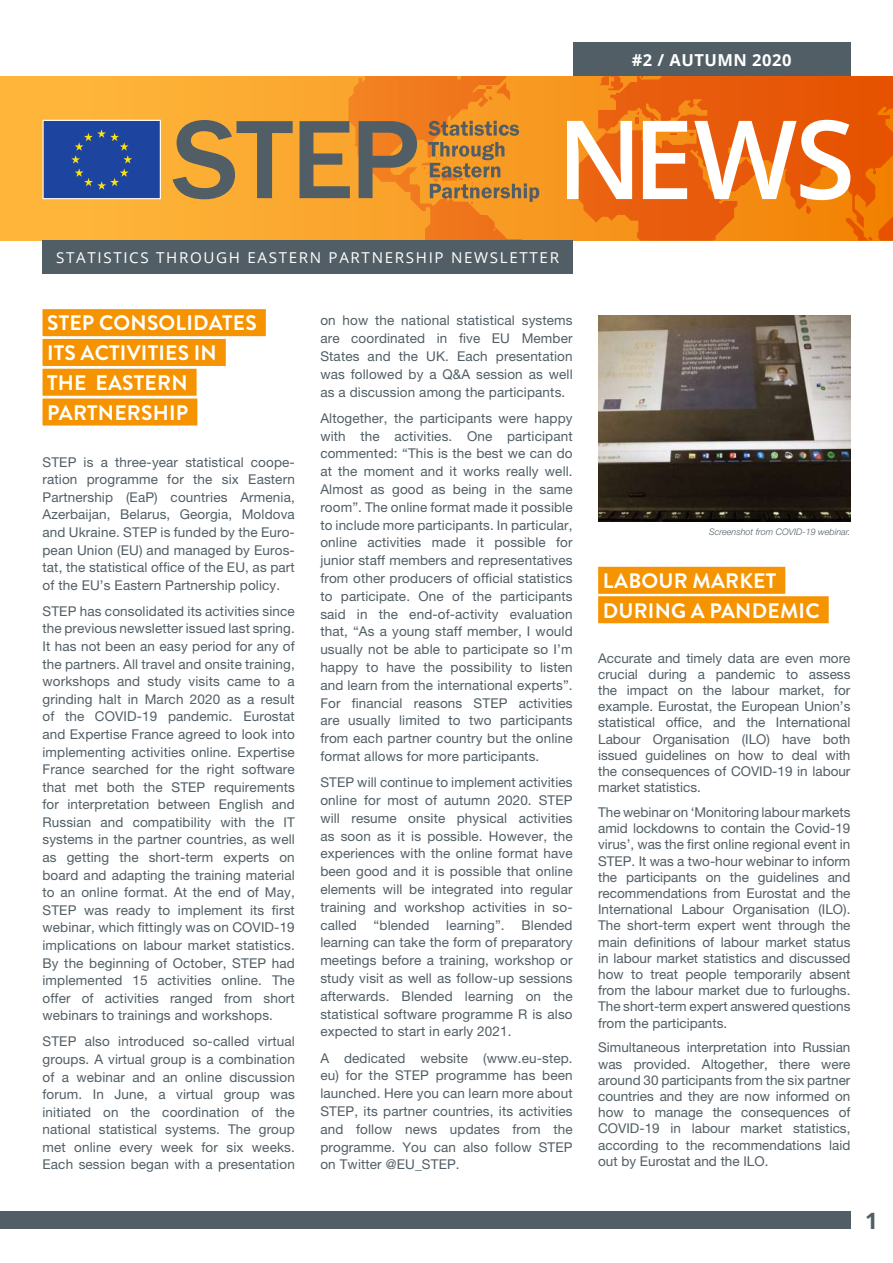
<style>
.page{position:relative;width:893px;height:1263px;background:#fff}
.page>*{position:absolute;margin:0;border:0;box-sizing:border-box;transform-origin:0 0}
.t1{font:700 22.5px "Open Sans";color:#515e65}
.t2{font:700 21px/29.8px "Brandon Grotesque";letter-spacing:.01em;color:#fff}
.t3{font:700 16.5px "Open Sans";letter-spacing:.03em;color:#fff}
.t4{font:15px "Open Sans";letter-spacing:.11em;color:#fff}
.t5{font:13.5px/17.9px "Helvetica Neue LT Pro";letter-spacing:.01em;color:#515e65;text-align:justify}
.t6{font:italic 300 9px "Helvetica Neue LT Pro";color:#515e65}
</style>
<div class="page">
<svg style="left:0;top:76px;width:575px;height:165px"></svg>
<svg style="left:575px;top:76px;width:318px;height:35px;fill:#e75a0a"></svg>
<svg style="left:567px;top:111px;width:326px;height:130px"></svg>
<div style="left:573px;top:43px;width:277px;height:33px;background:#515e65"></div>
<div style="left:43px;top:241px;width:530px;height:33px;background:#515e65"></div>
<div style="left:0;top:1212px;width:850px;height:17px;background:#515e65"></div>
<div style="left:43px;top:309px;width:223px;height:27px;background:#f59300"></div>
<div style="left:43px;top:339px;width:183px;height:27px;background:#f59300"></div>
<div style="left:43px;top:369px;width:154px;height:27px;background:#f59300"></div>
<div style="left:43px;top:398px;width:154px;height:27px;background:#f59300"></div>
<div style="left:598px;top:567px;width:187px;height:27px;background:#f59300"></div>
<div style="left:598px;top:596px;width:231px;height:27px;background:#f59300"></div>
<img style="left:598px;top:316px;width:252px;height:205px">
<svg style="left:173px;top:120px;width:120px;height:79px"></svg>
<svg style="left:300px;top:76px;width:239px;height:165px"></svg>
<div style="left:43px;top:121px;width:117px;height:77px;background:#1d45a0"></div>
<div style="left:43px;top:120px;width:118px;height:79px;border:1px solid #fff"></div>
<svg style="left:71px;top:129px;width:61px;height:61px"></svg>
<p class="t3" style="left:632px;top:48px;width:161px">#2 / AUTUMN 2020</p>
<p class="t4" style="left:56px;top:247px;width:504px">STATISTICS THROUGH EASTERN PARTNERSHIP NEWSLETTER</p>
<h2 class="t2" style="left:47px;top:309px;width:211px">STEP CONSOLIDATES<br>ITS ACTIVITIES IN<br>THE EASTERN<br>PARTNERSHIP</h2>
<p class="t5" style="left:43px;top:453px;width:254px">STEP is a three-year statistical coope&shy;ration programme for the six Eastern Partnership (EaP) countries Armenia, Azerbaijan, Belarus, Georgia, Moldova and Ukraine. STEP is funded by the Euro&shy;pean Union (EU) and managed by Euros&shy;tat, the statistical office of the EU, as part of the EU’s Eastern Partnership policy.</p>
<p class="t5" style="left:43px;top:602px;width:254px">STEP has consolidated its activities since the previous newsletter issued last spring.<br>It has not been an easy period for any of the partners. All travel and onsite training, workshops and study visits came to a grinding halt in March 2020 as a result of the COVID-19 pandemic. Eurostat and Expertise France agreed to look into implementing activities online. Expertise France searched for the right software that met both the STEP requirements for interpretation between English and Russian and compatibility with the IT systems in the partner countries, as well as getting the short-term experts on board and adapting the training material to an online format. At the end of May, STEP was ready to implement its first webinar, which fittingly was on COVID-19 implications on labour market statistics.<br>By the beginning of October, STEP had implemented 15 activities online. The offer of activities ranged from short webinars to trainings and workshops.</p>
<p class="t5" style="left:43px;top:1032px;width:254px">STEP also introduced so-called virtual groups. A virtual group is a combination of a webinar and an online discussion forum. In June, a virtual group was initiated on the coordination of the national statistical systems. The group met online every week for six weeks.<br>Each session began with a presentation</p>
<p class="t5" style="left:320px;top:311px;width:254px">on how the national statistical systems are coordinated in five EU Member States and the UK. Each presentation was followed by a Q&amp;A session as well as a discussion among the participants.</p>
<p class="t5" style="left:320px;top:409px;width:254px">Altogether, the participants were happy with the activities. One participant commented: “This is the best we can do at the moment and it works really well.<br>Almost as good as being in the same room”. The online format made it possible to include more participants. In particular, online activities made it possible for junior staff members and representatives from other producers of official statistics to participate. One of the participants said in the end-of-activity evaluation that, “As a young staff member, I would usually not be able to participate so I’m happy to have the possibility to listen and learn from the international experts”.<br>For financial reasons STEP activities are usually limited to two participants from each partner country but the online format allows for more participants.</p>
<p class="t5" style="left:320px;top:773px;width:254px">STEP will continue to implement activities online for most of autumn 2020. STEP will resume onsite physical activities as soon as it is possible. However, the experiences with the online format have been good and it is possible that online elements will be integrated into regular training and workshop activities in so&shy;called “blended</p>
<p class="t5" style="left:320px;top:916px;width:254px;text-indent:201px">Blended learning can take the form of preparatory meetings before a training, workshop or study visit as well as follow-up sessions afterwards. Blended learning on the statistical software programme R is also expected to start in early 2021.</p>
<p class="t5" style="left:320px;top:1049px;width:254px">A dedicated website (www.eu-step. eu) for the STEP programme has been launched. Here you can learn more about STEP, its partner countries, its activities and follow news updates from the programme. You can also follow STEP on Twitter @EU_STEP.</p>
<p class="t5" style="left:446px;top:916px;width:60px">learning”.</p>
<p class="t6" style="left:709px;top:526px;width:143px">Screenshot from COVID-19 webinar.</p>
<h2 class="t2" style="left:603px;top:566px;width:218px;line-height:29.4px">LABOUR MARKET<br>DURING A PANDEMIC</h2>
<p class="t5" style="left:598px;top:650px;width:254px;line-height:16.2px">Accurate and timely data are even more crucial during a pandemic to assess the impact on the labour market, for example. Eurostat, the European Union’s statistical office, and the International Labour Organisation (ILO) have both issued guidelines on how to deal with the consequences of COVID-19 in labour market statistics.</p>
<p class="t5" style="left:598px;top:804px;width:254px;line-height:16.2px">The webinar on ‘Monitoring labour markets amid lockdowns to contain the Covid-19 virus’, was the first online regional event in STEP. It was a two-hour webinar to inform the participants on the guidelines and recommendations from Eurostat and the International Labour Organisation (ILO).<br>The short-term expert went through the main definitions of labour market status in labour market statistics and discussed how to treat people temporarily absent from the labour market due to furloughs.<br>The short-term expert answered questions from the participants.</p>
<p class="t5" style="left:598px;top:1039px;width:254px;line-height:16.2px">Simultaneous interpretation into Russian was provided. Altogether, there were around 30 participants from the six partner countries and they are now informed on how to manage the consequences of COVID-19 in labour market statistics, according to the recommendations laid out by Eurostat and the ILO.</p>
<h1 class="t1" style="left:865px;top:1205px;width:14px">1</h1>
</div>
